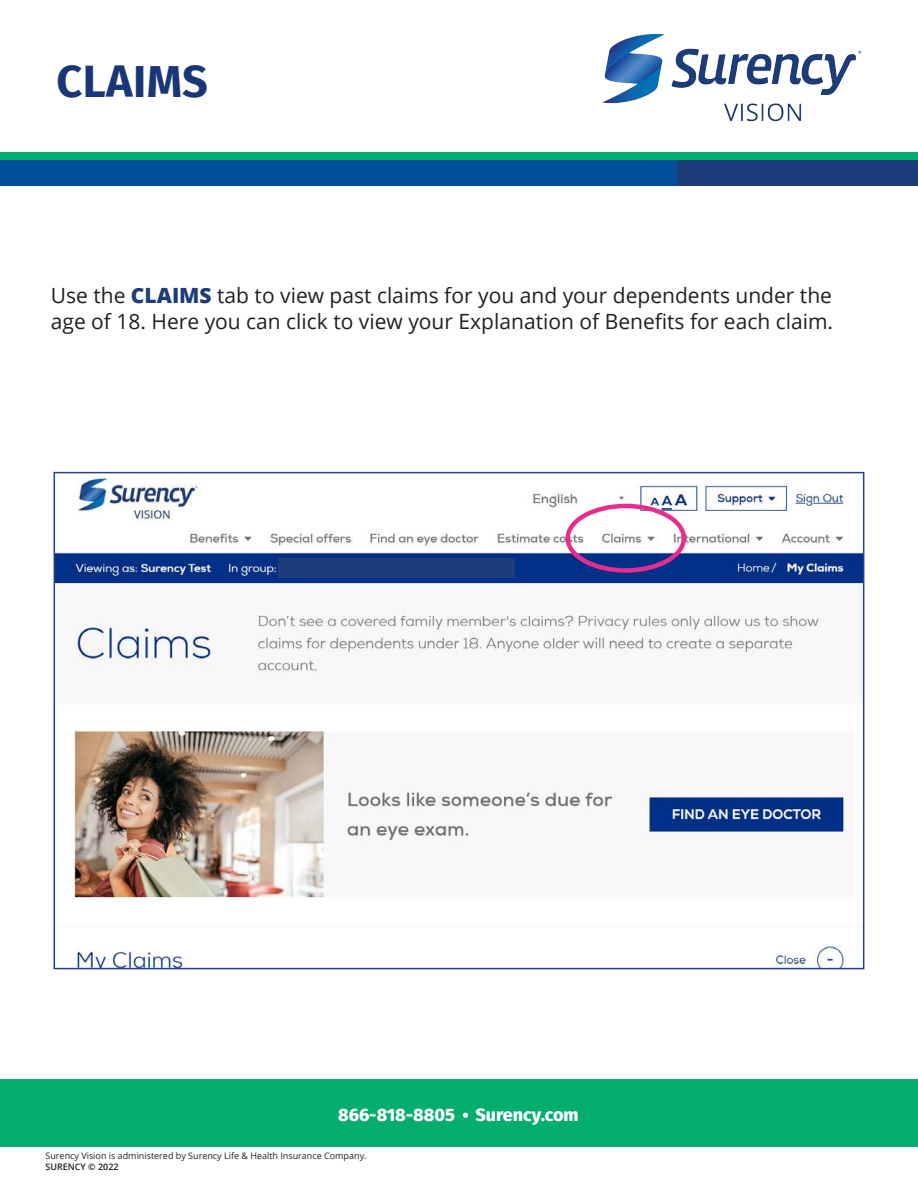
<style>
.page{position:relative;width:918px;height:1188px;background:#fff}
.page>*{position:absolute;margin:0;border:0;box-sizing:border-box;transform-origin:0 0}
.t1{font:700 45px "Fira Sans";letter-spacing:.01em;color:#193678}
.t2{font:21px/25.2px "Open Sans";color:#231f20}
.t3{font:800 18px "Fira Sans";color:#fff}
.t4{font:9px "Open Sans";color:#231f20}
.t5{font:600 9px "Open Sans";color:#231f20}
.s1{font-weight:800;color:#1d3c7a}
</style>
<div class="page">
<div style="left:0;top:152px;width:918px;height:17px;background:#02ad6e"></div>
<div style="left:0;top:160px;width:749px;height:26px;background:#014e9a"></div>
<div style="left:678px;top:160px;width:240px;height:26px;background:#1e3c7a"></div>
<img style="left:602px;top:33px;width:259px;height:89px">
<img style="left:57px;top:476px;width:804px;height:490px">
<div style="left:566px;top:504px;width:120px;height:69px;border:4px solid #eb2c8f;border-radius:50%"></div>
<div style="left:0;top:1079px;width:917px;height:67px;background:#02ad6e"></div>
<svg style="left:463px;top:1113px;width:5px;height:5px"></svg>
<div style="left:278px;top:558px;width:237px;height:20px;background:#1e3c7a"></div>
<p class="t1" style="left:56px;top:44px;width:153px">CLAIMS</p>
<p class="t2" style="left:51px;top:283px;width:784px">Use the <span class="s1">CLAIMS</span> tab to view past claims for you and your dependents under the age of 18. Here you can click to view your Explanation of Benefits for each claim.</p>
<p class="t3" style="left:338px;top:1099px;width:242px">866-818-8805 Surency.com</p>
<p class="t4" style="left:46px;top:1150px;width:323px">Surency Vision is administered by Surency Life &amp; Health Insurance Company.</p>
<p class="t5" style="left:46px;top:1161px;width:75px">SURENCY © 2022</p>
</div>
